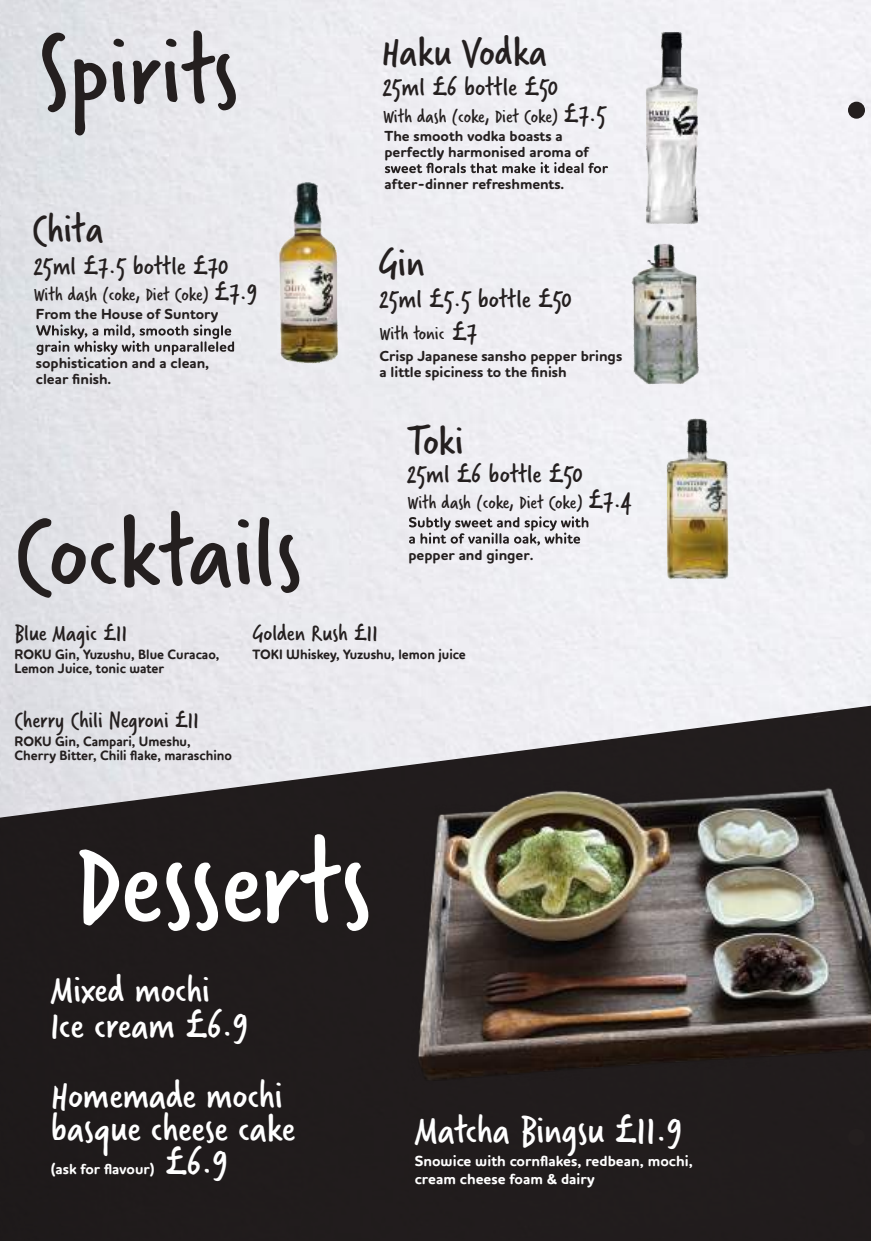
<style>
.page{position:relative;width:871px;height:1241px;background:#fff}
.page>*{position:absolute;margin:0;border:0;box-sizing:border-box;transform-origin:0 0}
.t1{font:127.2px "Verveine";color:#fff}
.t2{font:108px "Verveine W01";color:#241f1f}
.t3{font:105px "Verveine";color:#241f1f}
.t4{font:43.2px "Verveine";color:#241f1f}
.t5{font:41.25px/70.1px "Verveine W01";color:#fff}
.t6{font:40.5px "Verveine";color:#fff}
.t7{font:27.9px "Verveine W01";color:#241f1f}
.t8{font:24.3px "Verveine W01";color:#241f1f}
.t9{font:20.25px "Verveine";color:#241f1f}
.t10{font:15px/18px "Houschka Rounded Alt Regular 4";color:#fff}
.t11{font:700 14.85px/16.2px "Houschka Rounded";color:#241f1f}
.t12{font:14.85px "Houschka Rounded Alt Regular 4";color:#fff}
.t13{font:13.95px/14px "Houschka Rounded Alt Regular 4";color:#241f1f;scale:.95 1}
.s1{font-family:"Verveine W01";font-size:27.9px}
</style>
<div class="page">
<img style="left:0;top:0;width:871px;height:702px">
<svg style="left:0;top:702px;width:871px;height:539px;background:#3f3b3c"></svg>
<img style="left:272px;top:176px;width:72px;height:193px">
<img style="left:624px;top:242px;width:79px;height:145px">
<img style="left:662px;top:413px;width:71px;height:169px">
<svg style="left:36px;top:324px;width:198px;height:31px;background:#b4b3b6"></svg>
<svg style="left:385px;top:162px;width:223px;height:11px"></svg>
<img style="left:641px;top:30px;width:62px;height:196px">
<img style="left:412px;top:780px;width:459px;height:304px">
<div style="left:848px;top:102px;width:17px;height:17px;background:#241f1f;border-radius:50%"></div>
<div style="left:848px;top:1129px;width:17px;height:17px;background:#241f1f;border-radius:50%"></div>
<svg style="left:409px;top:516px;width:179px;height:29px"></svg>
<h3 class="t3" style="left:38px;top:-1px;width:202px">Spirits</h3>
<h3 class="t4" style="left:32px;top:199px;width:73px">Chita</h3>
<h3 class="t7" style="left:34px;top:247px;width:196px">25ml £7.5 bottle £70</h3>
<h3 class="t9" style="left:34px;top:280px;width:225px">With dash (coke, Diet Coke) <span class="s1">£7.9</span></h3>
<p class="t11" style="left:36px;top:306px;width:184px">From the House of Suntory</p>
<p class="t11" style="left:36px;top:355px;width:175px">sophistication and a clean, clear finish.</p>
<h2 class="t2" style="left:14px;top:480px;width:289px">Cocktails</h2>
<h3 class="t4" style="left:381px;top:22px;width:167px">Haku Vodka</h3>
<h3 class="t7" style="left:383px;top:69px;width:177px">25ml £6 bottle £50</h3>
<h3 class="t9" style="left:383px;top:103px;width:225px">With dash (coke, Diet Coke) <span class="s1">£7.5</span></h3>
<p class="t11" style="left:384px;top:128px;width:206px">The smooth vodka boasts a perfectly harmonised aroma of</p>
<p class="t11" style="left:384px;top:176px;width:181px">after-dinner refreshments.</p>
<h3 class="t4" style="left:378px;top:233px;width:48px">Gin</h3>
<h3 class="t7" style="left:380px;top:280px;width:194px">25ml £5.5 bottle £50</h3>
<h3 class="t9" style="left:379px;top:319px;width:99px">With tonic <span class="s1">£7</span></h3>
<p class="t11" style="left:379px;top:348px;width:244px">Crisp Japanese sansho pepper brings a little spiciness to the finish</p>
<h3 class="t4" style="left:407px;top:411px;width:57px">Toki</h3>
<h3 class="t7" style="left:407px;top:455px;width:177px">25ml £6 bottle £50</h3>
<h3 class="t9" style="left:408px;top:488px;width:226px">With dash (coke, Diet Coke) <span class="s1">£7.4</span></h3>
<p class="t11" style="left:408px;top:547px;width:127px">pepper and ginger.</p>
<h3 class="t8" style="left:14px;top:617px;width:115px">Blue Magic £11</h3>
<p class="t13" style="left:14px;top:648px;width:217px">ROKU Gin, Yuzushu, Blue Curacao,<br>Lemon Juice, tonic water</p>
<h3 class="t8" style="left:14px;top:704px;width:186px">Cherry Chili Negroni £11</h3>
<p class="t13" style="left:14px;top:735px;width:230px">ROKU Gin, Campari, Umeshu,<br>Cherry Bitter, Chili flake, maraschino</p>
<h3 class="t8" style="left:253px;top:617px;width:127px">Golden Rush £11</h3>
<p class="t13" style="left:253px;top:648px;width:226px">TOKI Whiskey, Yuzushu, lemon juice</p>
<h1 class="t1" style="left:74px;top:796px;width:298px">Desserts</h1>
<h3 class="t6" style="left:51px;top:962px;width:161px">Mixed mochi</h3>
<h3 class="t5" style="left:51px;top:990px;width:233px">Ice cream £6.9<br>Homemade mochi</h3>
<h3 class="t5" style="left:51px;top:1094px;width:246px">basque cheese cake</h3>
<p class="t12" style="left:51px;top:1159px;width:105px">(ask for flavour)</p>
<h3 class="t5" style="left:165px;top:1127px;width:64px">£6.9</h3>
<h3 class="t5" style="left:415px;top:1095px;width:269px">Matcha Bingsu £11.9</h3>
<p class="t10" style="left:415px;top:1152px;width:279px">Snowice with cornflakes, redbean, mochi, cream cheese foam &amp; dairy</p>
</div>
